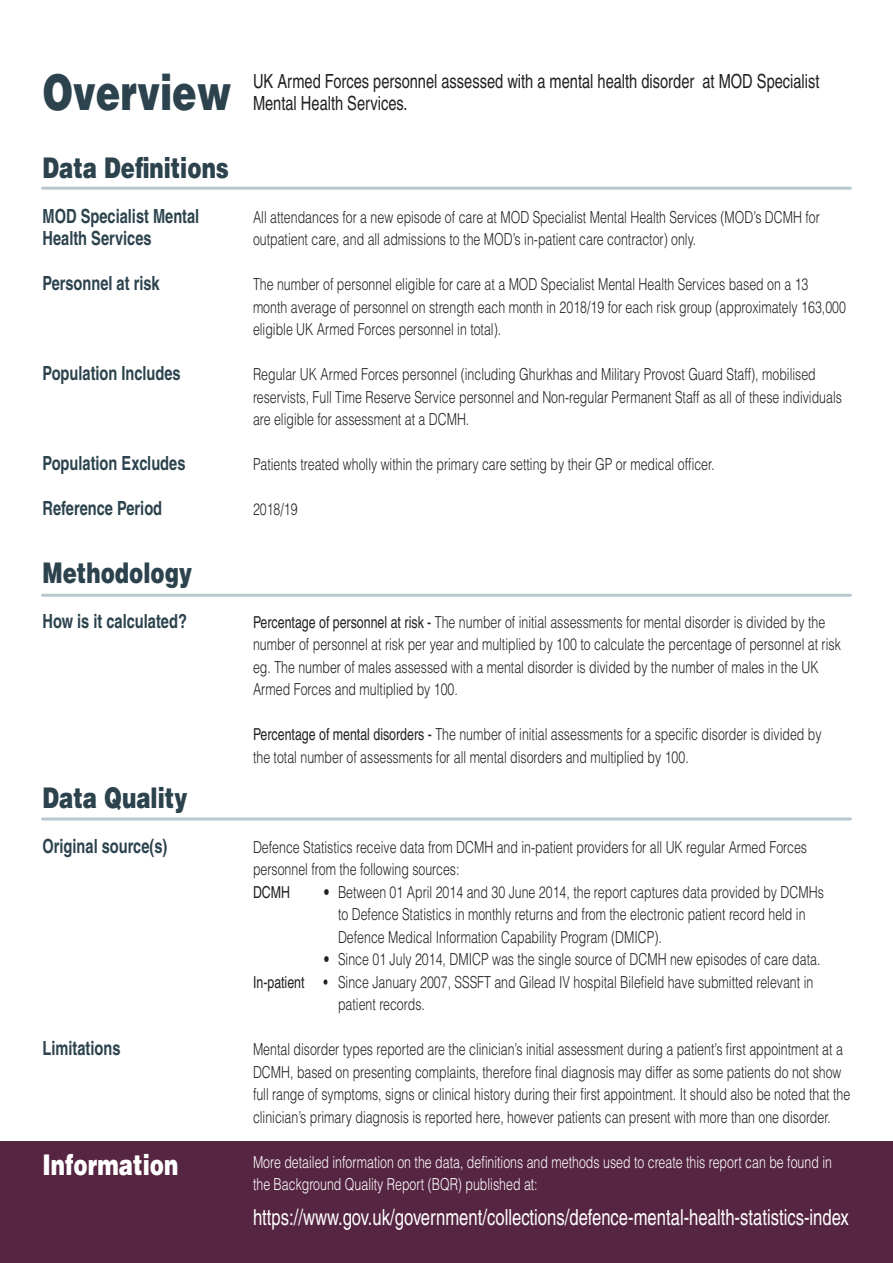
<style>
.page{position:relative;width:893px;height:1263px;background:#fff}
.page>*{position:absolute;margin:0;border:0;box-sizing:border-box;transform-origin:0 0}
.t1{font:900 49.2px "Helvetica LT";color:#2c434e;scale:.75 1}
.t2{font:900 28.5px "Helvetica LT";color:#2c434e;scale:.75 1}
.t3{font:900 28.5px "Helvetica LT";color:#fff;scale:.75 1}
.t4{font:22.2px "Helvetica LT";color:#fff;scale:.75 1}
.t5{font:700 19.5px/22.5px "Helvetica LT";color:#2c434e;scale:.75 1}
.t6{font:19.5px/22.5px "Helvetica LT";color:#231f20;scale:.75 1}
.t7{font:300 16.5px/22.5px "Helvetica LT";color:#231f20;scale:.75 1}
.t8{font:300 16.5px/22.5px "Helvetica LT";color:#fff;scale:.75 1}
.t9{font:16.5px "Helvetica LT";color:#231f20;scale:.75 1}
.s1{font-weight:400}
</style>
<div class="page">
<div style="left:0;top:1142px;width:893px;height:121px;background:#562541"></div>
<hr style="left:43px;top:187px;width:807px;height:3px;background:#b9c7cf">
<hr style="left:43px;top:594px;width:807px;height:3px;background:#b9c7cf">
<hr style="left:43px;top:817px;width:807px;height:3px;background:#b9c7cf">
<p class="t1" style="left:43px;top:60px;width:254px">Overview</p>
<p class="t2" style="left:43px;top:149px;width:250px">Data Definitions</p>
<p class="t5" style="left:43px;top:204px;width:211px">MOD Specialist Mental<br>Health Services</p>
<p class="t5" style="left:43px;top:272px;width:158px">Personnel at risk</p>
<p class="t5" style="left:43px;top:362px;width:186px">Population Includes</p>
<p class="t5" style="left:43px;top:452px;width:192px">Population Excludes</p>
<p class="t5" style="left:43px;top:497px;width:161px">Reference Period</p>
<p class="t2" style="left:43px;top:554px;width:201px">Methodology</p>
<p class="t5" style="left:43px;top:609px;width:194px">How is it calculated?</p>
<p class="t2" style="left:43px;top:779px;width:195px">Data Quality</p>
<p class="t5" style="left:43px;top:834px;width:168px">Original source(s)</p>
<p class="t5" style="left:43px;top:1037px;width:106px">Limitations</p>
<p class="t3" style="left:43px;top:1146px;width:183px">Information</p>
<p class="t6" style="left:253px;top:69px;width:757px">UK Armed Forces personnel assessed with a mental health disorder at MOD Specialist<br>Mental Health Services.</p>
<p class="t7" style="left:253px;top:205px;width:757px">All attendances for a new episode of care at MOD Specialist Mental Health Services (MOD’s DCMH for outpatient care, and all admissions to the MOD’s in-patient care contractor) only.</p>
<p class="t7" style="left:253px;top:273px;width:792px">The number of personnel eligible for care at a MOD Specialist Mental Health Services based on a 13 month average of personnel on strength each month in 2018/19 for each risk group (approximately 163,000 eligible UK Armed Forces personnel in total).</p>
<p class="t7" style="left:253px;top:363px;width:787px">Regular UK Armed Forces personnel (including Ghurkhas and Military Provost Guard Staff), mobilised reservists, Full Time Reserve Service personnel and Non-regular Permanent Staff as all of these individuals are eligible for assessment at a DCMH.</p>
<p class="t7" style="left:253px;top:453px;width:617px">Patients treated wholly within the primary care setting by their GP or medical officer.</p>
<p class="t7" style="left:253px;top:498px;width:61px">2018/19</p>
<p class="t7" style="left:253px;top:610px;width:785px"><span class="s1">Percentage of personnel at risk -</span> The number of initial assessments for mental disorder is divided by the number of personnel at risk per year and multiplied by 100 to calculate the percentage of personnel at risk eg. The number of males assessed with a mental disorder is divided by the number of males in the UK Armed Forces and multiplied by 100.</p>
<p class="t7" style="left:253px;top:723px;width:760px"><span class="s1">Percentage of mental disorders -</span> The number of initial assessments for a specific disorder is divided by the total number of assessments for all mental disorders and multiplied by 100.</p>
<p class="t7" style="left:253px;top:835px;width:740px">Defence Statistics receive data from DCMH and in-patient providers for all UK regular Armed Forces personnel from the following sources:</p>
<p class="t9" style="left:253px;top:882px;width:51px">DCMH</p>
<p class="t7" style="left:338px;top:880px;width:649px;text-indent:-15px">• Between 01 April 2014 and 30 June 2014, the report captures data provided by DCMHs to Defence Statistics in monthly returns and from the electronic patient record held in<br>Defence Medical Information Capability Program (DMICP).</p>
<p class="t7" style="left:323px;top:948px;width:664px">• Since 01 July 2014, DMICP was the single source of DCMH new episodes of care data.</p>
<p class="t7" style="left:338px;top:970px;width:635px;text-indent:-85px"><span class="s1">In-patient •</span> Since January 2007, SSSFT and Gilead IV hospital Bilefield have submitted relevant in patient records.</p>
<p class="t7" style="left:253px;top:1038px;width:798px">Mental disorder types reported are the clinician’s initial assessment during a patient’s first appointment at a DCMH, based on presenting complaints, therefore final diagnosis may differ as some patients do not show full range of symptoms, signs or clinical history during their first appointment. It should also be noted that the clinician’s primary diagnosis is reported here, however patients can present with more than one disorder.</p>
<p class="t8" style="left:253px;top:1150px;width:773px">More detailed information on the data, definitions and methods used to create this report can be found in the Background Quality Report (BQR) published at:</p>
<p class="t4" style="left:253px;top:1204px;width:796px">https://www.gov.uk/government/collections/defence-mental-health-statistics-index</p>
</div>
